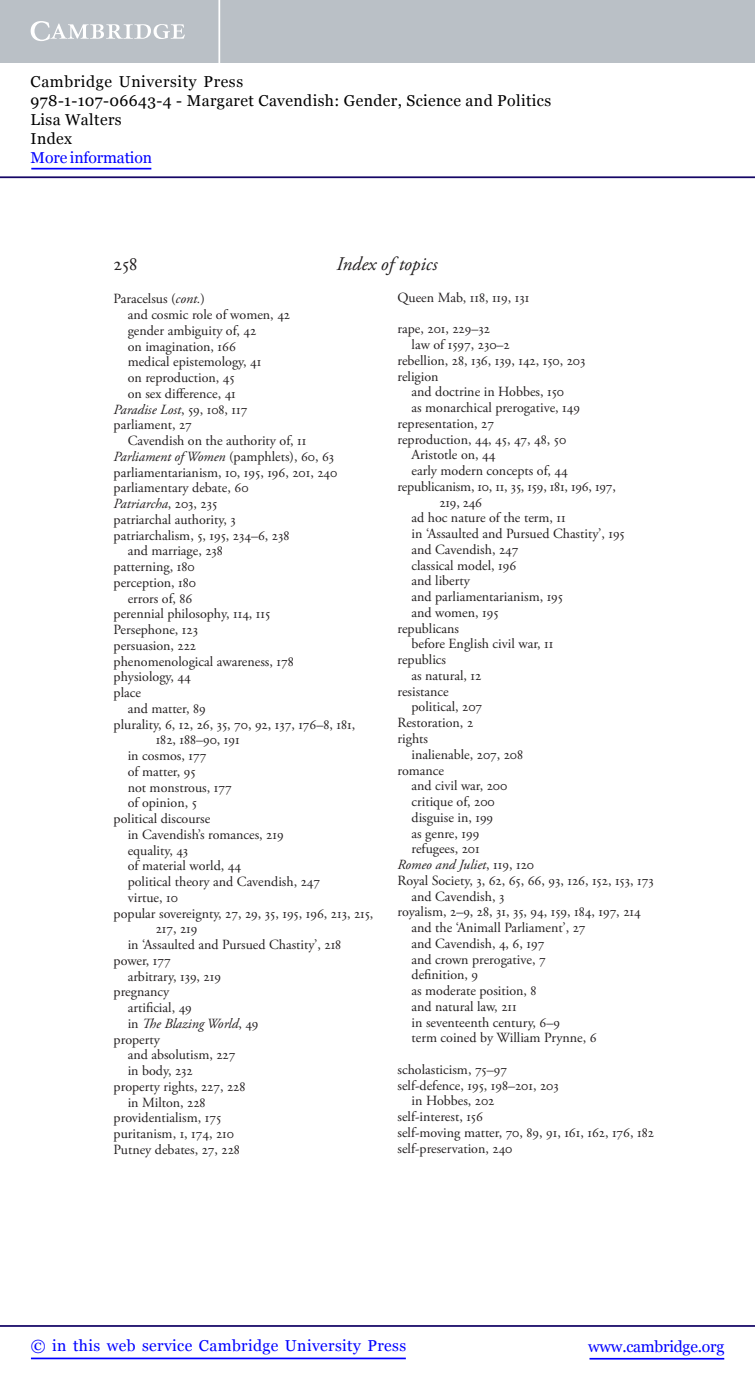
<style>
.page{position:relative;width:755px;height:1385px;background:#fff}
.page>*{position:absolute;margin:0;border:0;box-sizing:border-box;transform-origin:0 0}
.t1{font:italic 19.25px "Adobe Garamond Pro";color:#231f20}
.t2{font:19.25px "Adobe Garamond Pro";color:#231f20}
.t3{font:15.75px/18.9px "Georgia";letter-spacing:.025em;color:#000}
.t4{font:15.75px "Georgia";letter-spacing:.025em;color:#00f}
.t5{font:15.75px "Georgia";letter-spacing:-.015em;color:#00f}
.t6{font:15.75px "Georgia";letter-spacing:-.01em;color:#00f}
.t7{font:14px "Adobe Garamond Pro";color:#231f20}
.t8{font:italic 14px "Adobe Garamond Pro";color:#231f20}
.s1{font-style:normal}
.s2{font-style:italic}
</style>
<div class="page">
<hr style="left:589px;top:1358px;width:134px;height:1px;background:#00f">
<hr style="left:0;top:1325px;width:754px;height:2px;background:#150666">
<hr style="left:31px;top:1357px;width:374px;height:2px;background:#00f">
<div style="left:0;top:0;width:754px;height:63px;background:#bac0c6"></div>
<svg style="left:31px;top:21px;width:154px;height:20px"></svg>
<hr style="left:218px;top:0;width:2px;height:63px;background:#fff">
<hr style="left:0;top:176px;width:754px;height:2px;background:#150666">
<hr style="left:31px;top:168px;width:120px;height:1px;background:#00f">
<p class="t3" style="left:31px;top:73px;width:521px">Cambridge University Press<br>978-1-107-06643-4 - Margaret Cavendish: Gender, Science and Politics<br>Lisa Walters<br>Index</p>
<p class="t6" style="left:31px;top:148px;width:123px">More information</p>
<h1 class="t2" style="left:114px;top:257px;width:25px">258</h1>
<h1 class="t1" style="left:336px;top:257px;width:102px">Index of topics</h1>
<p class="t7" style="left:128px;top:309px;width:164px">and cosmic role of women, 42</p>
<p class="t7" style="left:128px;top:325px;width:130px">gender ambiguity of, 42</p>
<p class="t7" style="left:128px;top:340px;width:110px">on imagination, 166</p>
<p class="t7" style="left:128px;top:356px;width:135px">medical epistemology, 41</p>
<p class="t7" style="left:128px;top:372px;width:108px">on reproduction, 45</p>
<p class="t7" style="left:128px;top:388px;width:110px">on sex difference, 41</p>
<p class="t8" style="left:114px;top:403px;width:135px">Paradise Lost <span class="s1">, 59 , 108 , 117</span></p>
<p class="t7" style="left:114px;top:419px;width:80px">parliament, 27</p>
<p class="t7" style="left:128px;top:435px;width:180px">Cavendish on the authority of, 11</p>
<p class="t8" style="left:114px;top:451px;width:222px">Parliament of Women <span class="s1">(pamphlets), 60 , 63</span></p>
<p class="t7" style="left:114px;top:466px;width:225px">parliamentarianism, 10 , 195 , 196 , 201 , 240</p>
<p class="t7" style="left:114px;top:482px;width:136px">parliamentary debate, 60</p>
<p class="t8" style="left:114px;top:498px;width:105px">Patriarcha <span class="s1">, 203 , 235</span></p>
<p class="t7" style="left:114px;top:514px;width:123px">patriarchal authority, 3</p>
<p class="t7" style="left:114px;top:529px;width:177px">patriarchalism, 5 , 195 , 234–6 , 238</p>
<p class="t7" style="left:128px;top:545px;width:97px">and marriage, 238</p>
<p class="t7" style="left:114px;top:561px;width:82px">patterning, 180</p>
<p class="t7" style="left:114px;top:577px;width:84px">perception, 180</p>
<p class="t7" style="left:128px;top:592px;width:66px">errors of, 86</p>
<p class="t7" style="left:114px;top:608px;width:158px">perennial philosophy, 114 , 115</p>
<p class="t7" style="left:114px;top:624px;width:86px">Persephone, 123</p>
<p class="t7" style="left:114px;top:640px;width:84px">persuasion, 222</p>
<p class="t7" style="left:114px;top:655px;width:181px">phenomenological awareness, 178</p>
<p class="t7" style="left:114px;top:671px;width:78px">physiology, 44</p>
<p class="t7" style="left:114px;top:687px;width:29px">place</p>
<p class="t7" style="left:128px;top:703px;width:79px">and matter, 89</p>
<p class="t7" style="left:114px;top:718px;width:243px">plurality, 6 , 12 , 26 , 35 , 70 , 92 , 137 , 176–8 , 181 ,</p>
<p class="t7" style="left:156px;top:734px;width:85px">182 , 188–90 , 191</p>
<p class="t7" style="left:128px;top:750px;width:80px">in cosmos, 177</p>
<p class="t7" style="left:128px;top:766px;width:69px">of matter, 95</p>
<p class="t7" style="left:128px;top:781px;width:105px">not monstrous, 177</p>
<p class="t7" style="left:128px;top:797px;width:71px">of opinion, 5</p>
<p class="t7" style="left:114px;top:813px;width:98px">political discourse</p>
<p class="t7" style="left:128px;top:829px;width:157px">in Cavendish’s romances, 219</p>
<p class="t7" style="left:128px;top:844px;width:62px">equality, 43</p>
<p class="t7" style="left:128px;top:860px;width:115px">of material world, 44</p>
<p class="t7" style="left:128px;top:876px;width:194px">political theory and Cavendish, 247</p>
<p class="t7" style="left:128px;top:892px;width:52px">virtue, 10</p>
<p class="t7" style="left:114px;top:907px;width:261px">popular sovereignty, 27 , 29 , 35 , 195 , 196 , 213 , 215 ,</p>
<p class="t7" style="left:156px;top:923px;width:43px">217 , 219</p>
<p class="t7" style="left:128px;top:939px;width:215px">in ‘Assaulted and Pursued Chastity’, 218</p>
<p class="t7" style="left:114px;top:955px;width:59px">power, 177</p>
<p class="t7" style="left:128px;top:970px;width:95px">arbitrary, 139 , 219</p>
<p class="t7" style="left:114px;top:986px;width:57px">pregnancy</p>
<p class="t7" style="left:128px;top:1002px;width:66px">artificial, 49</p>
<p class="t8" style="left:128px;top:1018px;width:132px"><span class="s1">in</span> The Blazing World <span class="s1">, 49</span></p>
<p class="t7" style="left:114px;top:1033px;width:48px">property</p>
<p class="t7" style="left:128px;top:1049px;width:109px">and absolutism, 227</p>
<p class="t7" style="left:128px;top:1065px;width:66px">in body, 232</p>
<p class="t7" style="left:114px;top:1081px;width:133px">property rights, 227 , 228</p>
<p class="t7" style="left:128px;top:1096px;width:79px">in Milton, 228</p>
<p class="t7" style="left:114px;top:1112px;width:109px">providentialism, 175</p>
<p class="t7" style="left:114px;top:1128px;width:122px">puritanism, 1 , 174 , 210</p>
<p class="t7" style="left:114px;top:1144px;width:128px">Putney debates, 27 , 228</p>
<p class="t7" style="left:397px;top:292px;width:133px">Queen Mab, 118 , 119 , 131</p>
<p class="t7" style="left:397px;top:323px;width:94px">rape, 201 , 229–32</p>
<p class="t7" style="left:411px;top:339px;width:99px">law of 1597, 230–2</p>
<p class="t7" style="left:397px;top:355px;width:189px">rebellion, 28 , 136 , 139 , 142 , 150 , 203</p>
<p class="t7" style="left:397px;top:371px;width:43px">religion</p>
<p class="t7" style="left:411px;top:386px;width:154px">and doctrine in Hobbes, 150</p>
<p class="t7" style="left:411px;top:402px;width:170px">as monarchical prerogative, 149</p>
<p class="t7" style="left:397px;top:418px;width:98px">representation, 27</p>
<p class="t7" style="left:397px;top:434px;width:170px">reproduction, 44 , 45 , 47 , 48 , 50</p>
<p class="t7" style="left:411px;top:449px;width:85px">Aristotle on, 44</p>
<p class="t7" style="left:411px;top:465px;width:158px">early modern concepts of, 44</p>
<p class="t7" style="left:397px;top:481px;width:220px">republicanism, 10 , 11 , 35 , 159 , 181 , 196 , 197 ,</p>
<p class="t7" style="left:439px;top:497px;width:44px">219 , 246</p>
<p class="t7" style="left:411px;top:512px;width:156px">ad hoc nature of the term, 11</p>
<p class="t7" style="left:411px;top:528px;width:214px">in ‘Assaulted and Pursued Chastity’ , 195</p>
<p class="t7" style="left:411px;top:544px;width:108px">and Cavendish, 247</p>
<p class="t7" style="left:411px;top:560px;width:106px">classical model, 196</p>
<p class="t7" style="left:411px;top:575px;width:60px">and liberty</p>
<p class="t7" style="left:411px;top:591px;width:153px">and parliamentarianism, 195</p>
<p class="t7" style="left:411px;top:607px;width:88px">and women, 195</p>
<p class="t7" style="left:397px;top:623px;width:63px">republicans</p>
<p class="t7" style="left:411px;top:638px;width:143px">before English civil war, 11</p>
<p class="t7" style="left:397px;top:654px;width:50px">republics</p>
<p class="t7" style="left:411px;top:670px;width:71px">as natural, 12</p>
<p class="t7" style="left:397px;top:686px;width:53px">resistance</p>
<p class="t7" style="left:411px;top:701px;width:72px">political, 207</p>
<p class="t7" style="left:397px;top:717px;width:77px">Restoration, 2</p>
<p class="t7" style="left:397px;top:733px;width:32px">rights</p>
<p class="t7" style="left:411px;top:749px;width:113px">inalienable, 207 , 208</p>
<p class="t7" style="left:397px;top:764px;width:48px">romance</p>
<p class="t7" style="left:411px;top:780px;width:97px">and civil war, 200</p>
<p class="t7" style="left:411px;top:796px;width:85px">critique of, 200</p>
<p class="t7" style="left:411px;top:812px;width:83px">disguise in, 199</p>
<p class="t7" style="left:411px;top:827px;width:69px">as genre, 199</p>
<p class="t7" style="left:411px;top:843px;width:70px">refugees, 201</p>
<p class="t8" style="left:397px;top:859px;width:138px">Romeo and Juliet <span class="s1">, 119 , 120</span></p>
<p class="t7" style="left:397px;top:875px;width:257px">Royal Society, 3 , 62 , 65 , 66 , 93 , 126 , 152 , 153 , 173</p>
<p class="t7" style="left:411px;top:890px;width:94px">and Cavendish, 3</p>
<p class="t7" style="left:397px;top:906px;width:244px">royalism, 2–9 , 28 , 31 , 35 , 94 , 159 , 184 , 197 , 214</p>
<p class="t7" style="left:411px;top:922px;width:175px">and the ‘Animall Parliament’, 27</p>
<p class="t7" style="left:411px;top:938px;width:134px">and Cavendish, 4 , 6 , 197</p>
<p class="t7" style="left:411px;top:953px;width:135px">and crown prerogative, 7</p>
<p class="t7" style="left:411px;top:969px;width:68px">definition, 9</p>
<p class="t7" style="left:411px;top:985px;width:126px">as moderate position, 8</p>
<p class="t7" style="left:411px;top:1001px;width:107px">and natural law, 211</p>
<p class="t7" style="left:411px;top:1016px;width:150px">in seventeenth century, 6–9</p>
<p class="t7" style="left:411px;top:1032px;width:186px">term coined by William Prynne, 6</p>
<p class="t7" style="left:397px;top:1064px;width:111px">scholasticism, 75–97</p>
<p class="t7" style="left:397px;top:1079px;width:162px">self-defence, 195 , 198–201 , 203</p>
<p class="t7" style="left:411px;top:1095px;width:84px">in Hobbes, 202</p>
<p class="t7" style="left:397px;top:1111px;width:87px">self-interest, 156</p>
<p class="t7" style="left:397px;top:1127px;width:258px">self-moving matter, 70 , 89 , 91 , 161 , 162 , 176 , 182</p>
<p class="t7" style="left:397px;top:1142px;width:116px">self-preservation, 240</p>
<p class="t7" style="left:114px;top:293px;width:93px">Paracelsus (<span class="s2">cont.</span>)</p>
<p class="t4" style="left:31px;top:1336px;width:376px">© in this web service Cambridge University Press</p>
<p class="t5" style="left:587px;top:1336px;width:137px">www.cambridge.org</p>
</div>
